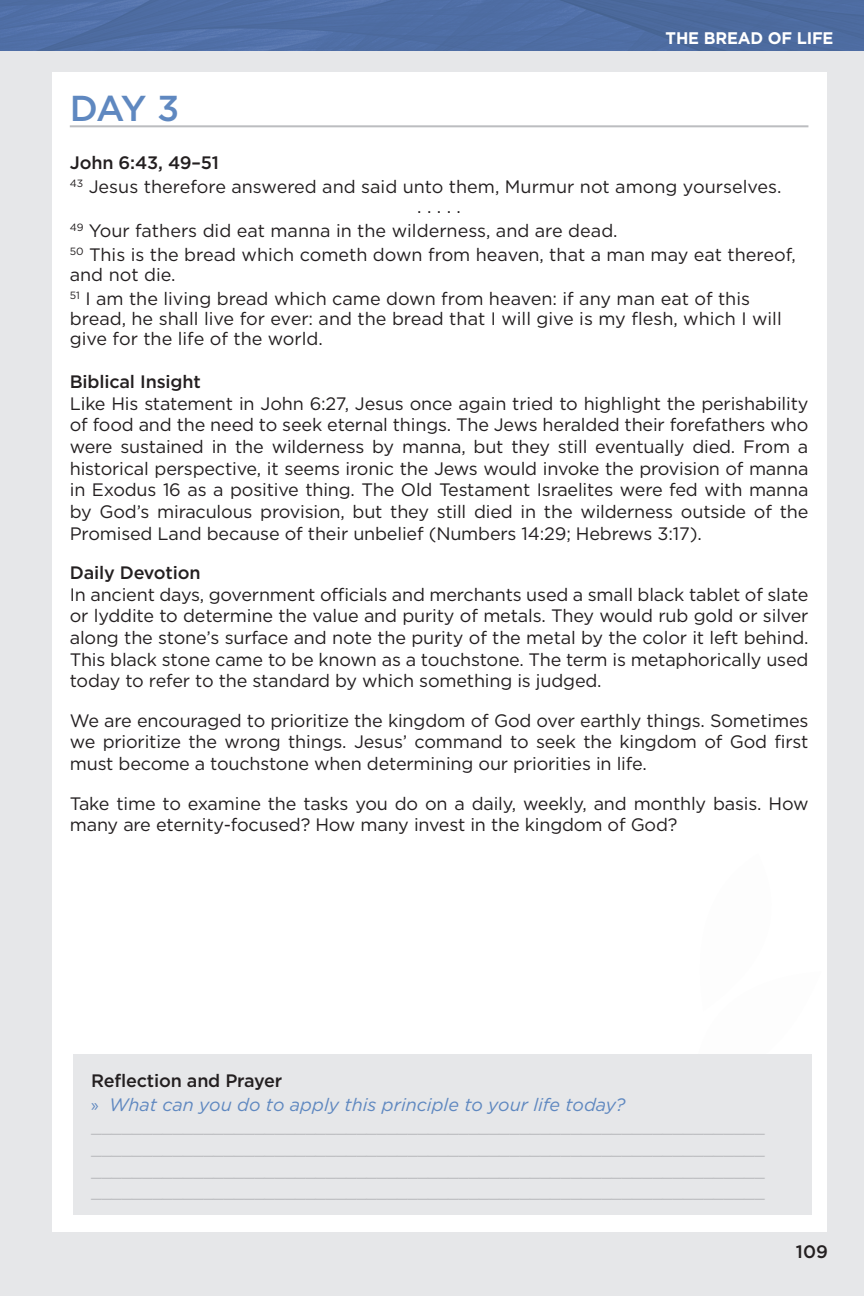
<style>
.page{position:relative;width:864px;height:1296px;background:#fff}
.page>*{position:absolute;margin:0;border:0;box-sizing:border-box;transform-origin:0 0}
.t1{font:500 36px "Gotham";color:#5f88c0}
.t2{font:18px/21.6px "Gotham";letter-spacing:-.01em;color:#231f20}
.t3{font:18px/21.6px "Gotham";color:#bcbdc0;scale:.96 1}
.t4{font:italic 18px/24px "Gotham";color:#5f88c0}
.t5{font:500 18px "Gotham";letter-spacing:-.01em;color:#231f20}
.t6{font:700 16.8px "Gotham";color:#fff}
.s1{font-weight:500}
.s2{font-weight:500;font-style:normal;color:#231f20}
.s3{font-family:"Myriad Pro";font-style:normal}
</style>
<div class="page">
<div style="left:0;top:0;width:863px;height:1295px;background:#e6e7e9"></div>
<div style="left:52px;top:72px;width:774px;height:1159px;background:#fff"></div>
<hr style="left:70px;top:125px;width:738px;height:2px;background:#bcbdc0">
<div style="left:0;top:0;width:863px;height:51px;background:#4e6da3"></div>
<div style="left:73px;top:1054px;width:738px;height:160px;background:#e6e7e9"></div>
<h1 class="t1" style="left:70px;top:84px;width:111px">DAY 3</h1>
<p class="t6" style="left:665px;top:26px;width:63px">THE BREAD</p>
<p class="t6" style="left:767px;top:26px;width:49px">OF LIFE</p>
<p class="t2" style="left:70px;top:150px;width:713px;line-height:24px"><span class="s1">John 6:43, 49–51<br></span><sup>43</sup> Jesus therefore answered and said unto them, Murmur not among yourselves.</p>
<p class="t2" style="left:70px;top:194px;width:727px;line-height:24px;text-indent:347px">. . . . .<br><sup>49</sup> Your fathers did eat manna in the wilderness, and are dead.<br><sup>50</sup> This is the bread which cometh down from heaven, that a man may eat thereof,</p>
<p class="t2" style="left:70px;top:262px;width:681px;line-height:24px">and not die.<br><sup>51</sup> I am the living bread which came down from heaven: if any man eat of this</p>
<p class="t2" style="left:70px;top:308px;width:713px;line-height:20px">bread, he shall live for ever: and the bread that I will give is my flesh, which I will give for the life of the world.</p>
<p class="t5" style="left:70px;top:370px;width:132px">Biblical Insight</p>
<p class="t2" style="left:70px;top:392px;width:740px;text-align:justify">Like His statement in John 6:27, Jesus once again tried to highlight the perishability of food and the need to seek eternal things. The Jews heralded their forefathers who were sustained in the wilderness by manna, but they still eventually died. From a historical perspective, it seems ironic the Jews would invoke the provision of manna in Exodus 16 as a positive thing. The Old Testament Israelites were fed with manna by God’s miraculous provision, but they still died in the wilderness outside of the Promised Land because of their unbelief (Numbers 14:29; Hebrews 3:17).</p>
<p class="t5" style="left:70px;top:561px;width:132px">Daily Devotion</p>
<p class="t2" style="left:70px;top:583px;width:740px;text-align:justify">In ancient days, government officials and merchants used a small black tablet of slate or lyddite to determine the value and purity of metals. They would rub gold or silver along the stone’s surface and note the purity of the metal by the color it left behind.<br>This black stone came to be known as a touchstone. The term is metaphorically used today to refer to the standard by which something is judged.</p>
<p class="t2" style="left:70px;top:709px;width:740px;text-align:justify">We are encouraged to prioritize the kingdom of God over earthly things. Sometimes we prioritize the wrong things. Jesus’ command to seek the kingdom of God first must become a touchstone when determining our priorities in life.</p>
<p class="t2" style="left:70px;top:792px;width:740px">Take time to examine the tasks you do on a daily, weekly, and monthly basis. How many are eternity-focused? How many invest in the kingdom of God?</p>
<p class="t4" style="left:91px;top:1067px;width:536px"><span class="s2">Reflection and Prayer<br></span><span class="s3">»</span> What can you do to apply this principle to your life today?</p>
<p class="t3" style="left:91px;top:1114px;width:703px">__________________________________________________________________ __________________________________________________________________</p>
<p class="t3" style="left:91px;top:1179px;width:703px">__________________________________________________________________</p>
<p class="t5" style="left:795px;top:1240px;width:33px">109</p>
</div>
